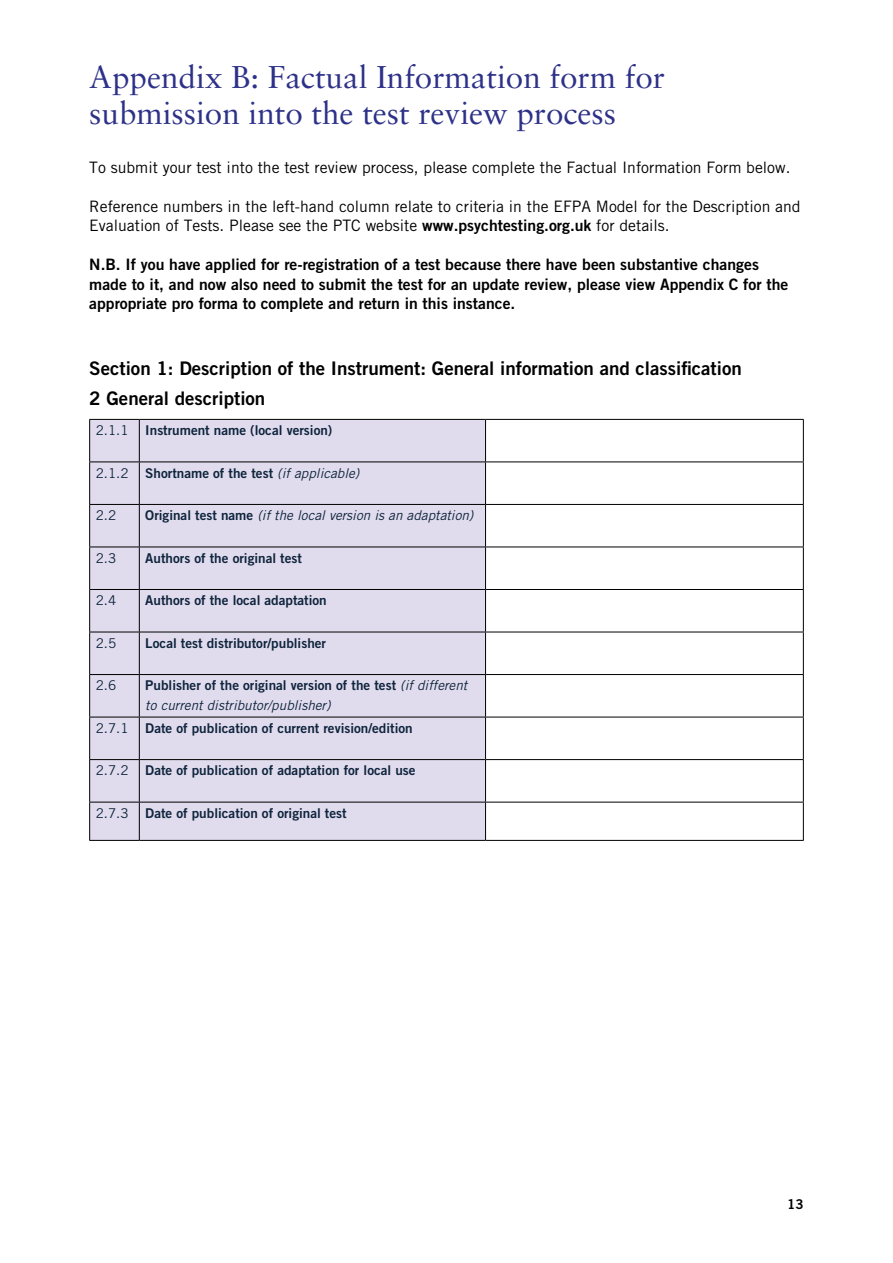
<style>
.page{position:relative;width:893px;height:1263px;background:#fff}
.page>*{position:absolute;margin:0;border:0;box-sizing:border-box;transform-origin:0 0}
.t1{font:31.5px/36px "Sabon LT Std";color:#2d3188}
.t2{font:18.75px/29.5px "Trade Gothic LT Std Bd 2";color:#000}
.t3{font:15.75px/19.5px "Trade Gothic LT Std";color:#000}
.t4{font:15.75px/19.5px "Trade Gothic LT Std Bd 2";color:#000}
.t5{font:13.5px "Trade Gothic LT Std Bd 2";color:#0f243d}
.t6{font:italic 13.5px "Trade Gothic LT Std";color:#0f243d}
.t7{font:13.5px "Trade Gothic LT Std";color:#0f243d}
.t8{font:13.5px "Trade Gothic LT Std Bd 2";color:#000}
.s1{font-family:"Trade Gothic LT Std Bd 2"}
.s2{font-family:"Trade Gothic LT Std"}
.s3{font-family:"Trade Gothic LT Std";font-style:italic}
.s4{font-family:"Trade Gothic LT Std Bd 2";font-style:normal}
</style>
<div class="page">
<div style="left:90px;top:420px;width:395px;height:420px;background:#e0dced"></div>
<hr style="left:89px;top:419px;width:50px;height:1px;background:#000">
<hr style="left:89px;top:420px;width:1px;height:41px;background:#000">
<hr style="left:139px;top:419px;width:347px;height:1px;background:#000">
<hr style="left:139px;top:420px;width:1px;height:41px;background:#000">
<hr style="left:486px;top:419px;width:318px;height:1px;background:#000">
<hr style="left:485px;top:420px;width:1px;height:41px;background:#000">
<hr style="left:803px;top:420px;width:1px;height:41px;background:#000">
<hr style="left:89px;top:461px;width:50px;height:1px;background:#000">
<hr style="left:89px;top:462px;width:1px;height:42px;background:#000">
<hr style="left:139px;top:461px;width:347px;height:1px;background:#000">
<hr style="left:139px;top:462px;width:1px;height:42px;background:#000">
<hr style="left:486px;top:461px;width:318px;height:1px;background:#000">
<hr style="left:485px;top:462px;width:1px;height:42px;background:#000">
<hr style="left:803px;top:462px;width:1px;height:42px;background:#000">
<hr style="left:89px;top:504px;width:50px;height:1px;background:#000">
<hr style="left:89px;top:505px;width:1px;height:42px;background:#000">
<hr style="left:139px;top:504px;width:347px;height:1px;background:#000">
<hr style="left:139px;top:505px;width:1px;height:42px;background:#000">
<hr style="left:486px;top:504px;width:318px;height:1px;background:#000">
<hr style="left:485px;top:505px;width:1px;height:42px;background:#000">
<hr style="left:803px;top:505px;width:1px;height:42px;background:#000">
<hr style="left:89px;top:547px;width:50px;height:1px;background:#000">
<hr style="left:89px;top:547px;width:1px;height:42px;background:#000">
<hr style="left:139px;top:547px;width:347px;height:1px;background:#000">
<hr style="left:139px;top:547px;width:1px;height:42px;background:#000">
<hr style="left:486px;top:547px;width:318px;height:1px;background:#000">
<hr style="left:485px;top:547px;width:1px;height:42px;background:#000">
<hr style="left:803px;top:547px;width:1px;height:42px;background:#000">
<hr style="left:89px;top:589px;width:50px;height:1px;background:#000">
<hr style="left:89px;top:590px;width:1px;height:42px;background:#000">
<hr style="left:139px;top:589px;width:347px;height:1px;background:#000">
<hr style="left:139px;top:590px;width:1px;height:42px;background:#000">
<hr style="left:486px;top:589px;width:318px;height:1px;background:#000">
<hr style="left:485px;top:590px;width:1px;height:42px;background:#000">
<hr style="left:803px;top:590px;width:1px;height:42px;background:#000">
<hr style="left:89px;top:632px;width:50px;height:1px;background:#000">
<hr style="left:89px;top:632px;width:1px;height:42px;background:#000">
<hr style="left:139px;top:632px;width:347px;height:1px;background:#000">
<hr style="left:139px;top:632px;width:1px;height:42px;background:#000">
<hr style="left:486px;top:632px;width:318px;height:1px;background:#000">
<hr style="left:485px;top:632px;width:1px;height:42px;background:#000">
<hr style="left:803px;top:632px;width:1px;height:42px;background:#000">
<hr style="left:89px;top:674px;width:50px;height:1px;background:#000">
<hr style="left:89px;top:675px;width:1px;height:42px;background:#000">
<hr style="left:139px;top:674px;width:347px;height:1px;background:#000">
<hr style="left:139px;top:675px;width:1px;height:42px;background:#000">
<hr style="left:486px;top:674px;width:318px;height:1px;background:#000">
<hr style="left:485px;top:675px;width:1px;height:42px;background:#000">
<hr style="left:803px;top:675px;width:1px;height:42px;background:#000">
<hr style="left:89px;top:717px;width:50px;height:1px;background:#000">
<hr style="left:89px;top:717px;width:1px;height:42px;background:#000">
<hr style="left:139px;top:717px;width:347px;height:1px;background:#000">
<hr style="left:139px;top:717px;width:1px;height:42px;background:#000">
<hr style="left:486px;top:717px;width:318px;height:1px;background:#000">
<hr style="left:485px;top:717px;width:1px;height:42px;background:#000">
<hr style="left:803px;top:717px;width:1px;height:42px;background:#000">
<hr style="left:89px;top:759px;width:50px;height:1px;background:#000">
<hr style="left:89px;top:760px;width:1px;height:42px;background:#000">
<hr style="left:139px;top:759px;width:347px;height:1px;background:#000">
<hr style="left:139px;top:760px;width:1px;height:42px;background:#000">
<hr style="left:486px;top:759px;width:318px;height:1px;background:#000">
<hr style="left:485px;top:760px;width:1px;height:42px;background:#000">
<hr style="left:803px;top:760px;width:1px;height:42px;background:#000">
<hr style="left:89px;top:802px;width:50px;height:1px;background:#000">
<hr style="left:89px;top:802px;width:1px;height:38px;background:#000">
<hr style="left:139px;top:802px;width:347px;height:1px;background:#000">
<hr style="left:139px;top:802px;width:1px;height:38px;background:#000">
<hr style="left:486px;top:802px;width:318px;height:1px;background:#000">
<hr style="left:485px;top:802px;width:1px;height:38px;background:#000">
<hr style="left:803px;top:802px;width:1px;height:38px;background:#000">
<hr style="left:89px;top:840px;width:50px;height:1px;background:#000">
<hr style="left:139px;top:840px;width:347px;height:1px;background:#000">
<hr style="left:486px;top:840px;width:318px;height:1px;background:#000">
<h1 class="t1" style="left:89px;top:59px;width:577px">Appendix B: Factual Information form for submission into the test review process</h1>
<p class="t3" style="left:89px;top:157px;width:703px">To submit your test into the test review process, please complete the Factual Information Form below.</p>
<p class="t3" style="left:89px;top:196px;width:713px">Reference numbers in the left-hand column relate to criteria in the EFPA Model for the Description and<br>Evaluation of Tests. Please see the PTC website <span class="s1">www.psychtesting.org.uk</span> for details.</p>
<p class="t4" style="left:89px;top:255px;width:700px">N.B. If you have applied for re-registration of a test because there have been substantive changes made to it, and now also need to submit the test for an update review, please view Appendix C for the appropriate pro forma to complete and return in this instance.</p>
<h2 class="t2" style="left:89px;top:353px;width:654px">Section 1: Description of the Instrument: General information and classification<br>2 General description</h2>
<p class="t5" style="left:96px;top:422px;width:238px"><span class="s2">2.1.1</span> Instrument name (local version)</p>
<p class="t5" style="left:96px;top:464px;width:265px"><span class="s2">2.1.2</span> Shortname of the test <span class="s3">(if applicable)</span></p>
<p class="t7" style="left:96px;top:507px;width:22px">2.2</p>
<p class="t6" style="left:145px;top:507px;width:330px"><span class="s4">Original test name</span> (if the local version is an adaptation)</p>
<p class="t7" style="left:96px;top:550px;width:22px">2.3</p>
<p class="t5" style="left:145px;top:549px;width:158px">Authors of the original test</p>
<p class="t7" style="left:96px;top:592px;width:22px">2.4</p>
<p class="t5" style="left:145px;top:592px;width:183px">Authors of the local adaptation</p>
<p class="t7" style="left:96px;top:635px;width:22px">2.5</p>
<p class="t5" style="left:145px;top:635px;width:182px">Local test distributor/publisher</p>
<p class="t7" style="left:96px;top:677px;width:22px">2.6</p>
<p class="t5" style="left:145px;top:677px;width:324px">Publisher of the original version of the test <span class="s3">(if different</span></p>
<p class="t6" style="left:145px;top:697px;width:187px">to current distributor/publisher)</p>
<p class="t5" style="left:96px;top:720px;width:319px"><span class="s2">2.7.1</span> Date of publication of current revision/edition</p>
<p class="t5" style="left:96px;top:762px;width:322px"><span class="s2">2.7.2</span> Date of publication of adaptation for local use</p>
<p class="t5" style="left:96px;top:805px;width:253px"><span class="s2">2.7.3</span> Date of publication of original test</p>
<p class="t8" style="left:787px;top:1196px;width:18px">13</p>
</div>
